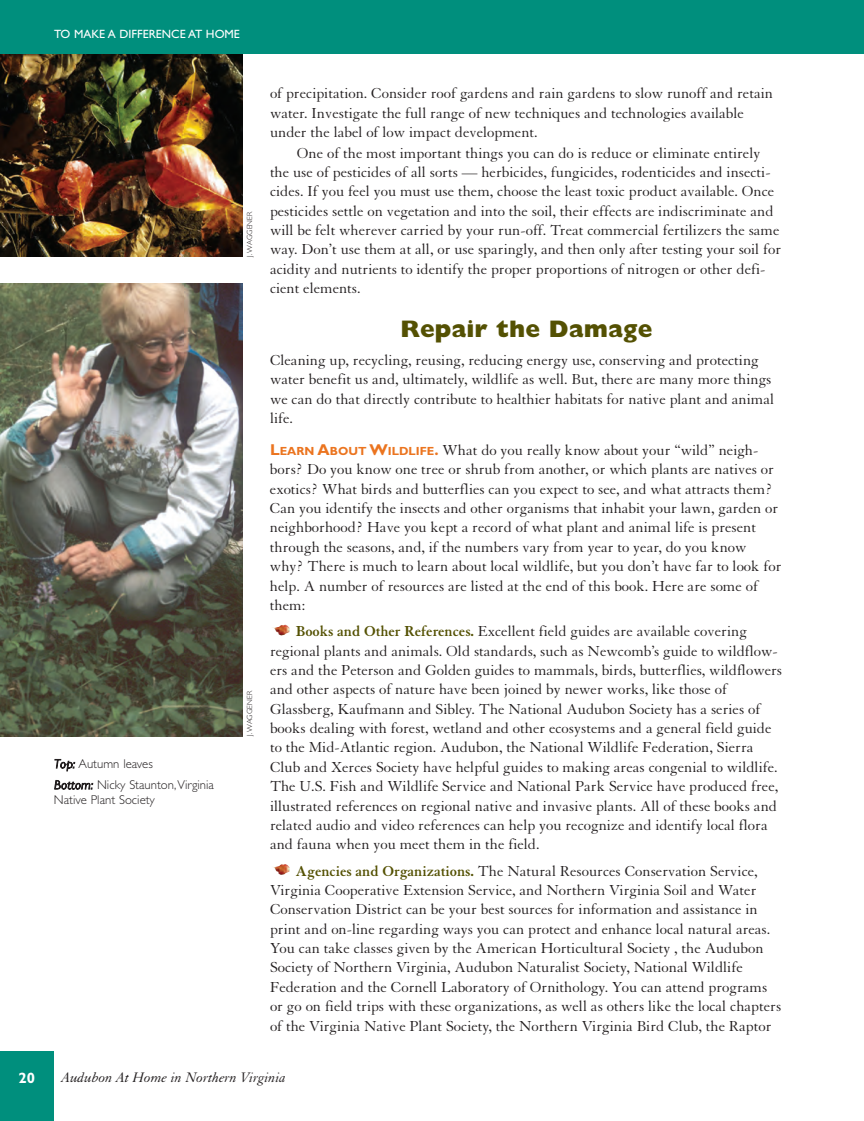
<style>
.page{position:relative;width:864px;height:1121px;background:#fff}
.page>*{position:absolute;margin:0;border:0;box-sizing:border-box;transform-origin:0 0}
.t1{font:800 24px "Gill Sans";color:#545103}
.t2{font:15.75px/19.4px "Granjon";color:#231f20}
.t3{font:italic 15px "Granjon";color:#231f20}
.t4{font:700 15px "Gill Sans";color:#fff}
.t5{font:300 12.75px/20.9px "Gill Sans";color:#231f20}
.t6{font:12px "Gill Sans";color:#fff}
.t7{font:300 7.5px "Gill Sans";letter-spacing:.015em;color:#231f20}
.s1{font-style:italic}
.s2{font-family:"Gill Sans";font-weight:700;color:#eb741f}
.s3{font-family:"Gill Sans";font-weight:700;font-size:11.85px;color:#eb741f}
.s4{font-weight:700;color:#545103}
</style>
<div class="page">
<div style="left:0;top:1050px;width:54px;height:70px;background:#008f7d"></div>
<img style="left:273px;top:864px;width:17px;height:11px">
<img style="left:272px;top:624px;width:18px;height:11px">
<img style="left:0;top:283px;width:243px;height:453px">
<img style="left:0;top:54px;width:243px;height:203px">
<div style="left:0;top:0;width:864px;height:54px;background:#008f7d"></div>
<p class="t6" style="left:54px;top:29px;width:187px">TO MAKE A DIFFERENCE AT HOME</p>
<p class="t5" style="left:54px;top:755px;width:161px"><span class="s1">Top:</span> Autumn leaves<br><span class="s1">Bottom:</span> Nicky Staunton, Virginia</p>
<p class="t5" style="left:54px;top:790px;width:102px">Native Plant Society</p>
<p class="t7" style="left:247px;top:257px;width:47px;rotate:-90deg">J. WAGGENER</p>
<p class="t7" style="left:247px;top:736px;width:47px;rotate:-90deg">J. WAGGENER</p>
<p class="t2" style="left:270px;top:85px;width:505px">of precipitation. Consider roof gardens and rain gardens to slow runoff and retain water. Investigate the full range of new techniques and technologies available under the label of low impact development.</p>
<p class="t2" style="left:270px;top:144px;width:513px;text-indent:27px">One of the most important things you can do is reduce or eliminate entirely the use of pesticides of all sorts — herbicides, fungicides, rodenticides and insecti&shy;cides. If you feel you must use them, choose the least toxic product available. Once pesticides settle on vegetation and into the soil, their effects are indiscriminate and will be felt wherever carried by your run- off. Treat commercial fertilizers the same way. Don’t use them at all, or use sparingly, and then only after testing your soil for acidity and nutrients to identify the proper proportions of nitrogen or other defi&shy;cient elements.</p>
<h1 class="t1" style="left:401px;top:320px;width:253px">Repair the Damage</h1>
<p class="t2" style="left:270px;top:352px;width:506px">Cleaning up, recycling, reusing, reducing energy use, conserving and protecting water benefit us and, ultimately, wildlife as well. But, there are many more things we can do that directly contribute to healthier habitats for native plant and animal life.</p>
<p class="t2" style="left:270px;top:442px;width:513px"><span class="s2">L</span><span class="s3">EARN</span> <span class="s2">A</span><span class="s3">BOUT</span> <span class="s2">W</span><span class="s3">ILDLIFE</span><span class="s2">.</span> What do you really know about your “wild” neigh&shy;bors? Do you know one tree or shrub from another, or which plants are natives or exotics? What birds and butterflies can you expect to see, and what attracts them?<br>Can you identify the insects and other organisms that inhabit your lawn, garden or neighborhood? Have you kept a record of what plant and animal life is present through the seasons, and, if the numbers vary from year to year, do you know why? There is much to learn about local wildlife, but you don’t have far to look for help. A number of resources are listed at the end of this book. Here are some of them:</p>
<p class="t2" style="left:270px;top:623px;width:514px;text-indent:26px"><span class="s4">Books and Other References.</span> Excellent field guides are available covering regional plants and animals. Old standards, such as Newcomb’s guide to wildflow&shy;ers and the Peterson and Golden guides to mammals, birds, butterflies, wildflowers and other aspects of nature have been joined by newer works, like those of Glassberg, Kaufmann and Sibley. The National Audubon Society has a series of books dealing with forest, wetland and other ecosystems and a general field guide to the Mid- Atlantic region. Audubon, the National Wildlife Federation, Sierra Club and Xerces Society have helpful guides to making areas congenial to wildlife.<br>The U.S. Fish and Wildlife Service and National Park Service have produced free, illustrated references on regional native and invasive plants. All of these books and related audio and video references can help you recognize and identify local flora and fauna when you meet them in the field.</p>
<p class="t2" style="left:270px;top:862px;width:513px;text-indent:26px"><span class="s4">Agencies and Organizations.</span> The Natural Resources Conservation Service, Virginia Cooperative Extension Service, and Northern Virginia Soil and Water Conservation District can be your best sources for information and assistance in print and on- line regarding ways you can protect and enhance local natural areas.<br>You can take classes given by the American Horticultural Society , the Audubon Society of Northern Virginia, Audubon Naturalist Society, National Wildlife Federation and the Cornell Laboratory of Ornithology. You can attend programs or go on field trips with these organizations, as well as others like the local chapters of the Virginia Native Plant Society, the Northern Virginia Bird Club, the Raptor</p>
<p class="t4" style="left:19px;top:1071px;width:18px">20</p>
<p class="t3" style="left:62px;top:1072px;width:226px">Audubon At Home in Northern Virginia</p>
</div>
